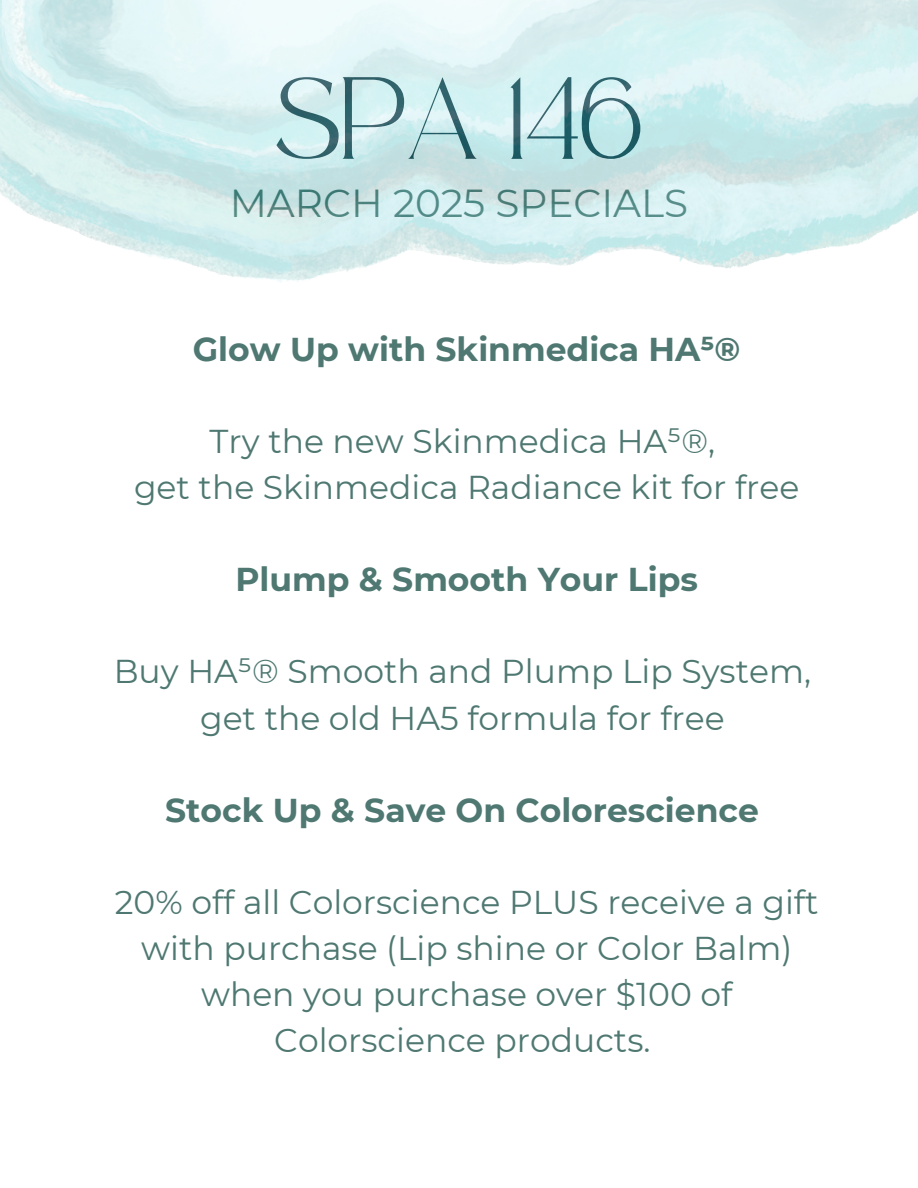
<style>
.page{position:relative;width:918px;height:1188px;background:#fff}
.page>*{position:absolute;margin:0;border:0;box-sizing:border-box;transform-origin:0 0}
.t1{font:57px "Safira March";color:#25424c}
.t2{font:39px "Montserrat";color:#4e7871}
.t3{font:33px/46.2px "Montserrat";color:#4e7871;text-align:center}
.t4{font:700 33px "Montserrat";color:#4e7871}
</style>
<div class="page">
<img style="left:0;top:0;width:918px;height:282px">
<p class="t1" style="left:275px;top:106px;width:369px">SPA 146</p>
<h1 class="t2" style="left:230px;top:180px;width:460px">MARCH 2025 SPECIALS</h1>
<h2 class="t4" style="left:193px;top:329px;width:549px">Glow Up with Skinmedica HA⁵®</h2>
<h3 class="t3" style="left:210px;top:418px;width:507px">Try the new Skinmedica HA⁵®,</h3>
<p class="t3" style="left:134px;top:464px;width:667px">get the Skinmedica Radiance kit for free</p>
<p class="t4" style="left:235px;top:559px;width:464px">Plump &amp; Smooth Your Lips</p>
<h3 class="t3" style="left:114px;top:649px;width:699px">Buy HA⁵® Smooth and Plump Lip System,</h3>
<p class="t3" style="left:200px;top:695px;width:526px">get the old HA5 formula for free</p>
<p class="t4" style="left:165px;top:790px;width:595px">Stock Up &amp; Save On Colorescience</p>
<h3 class="t3" style="left:115px;top:879px;width:705px">20% off all Colorscience PLUS receive a gift with purchase (Lip shine or Color Balm) when you purchase over $100 of Colorscience products.</h3>
</div>
